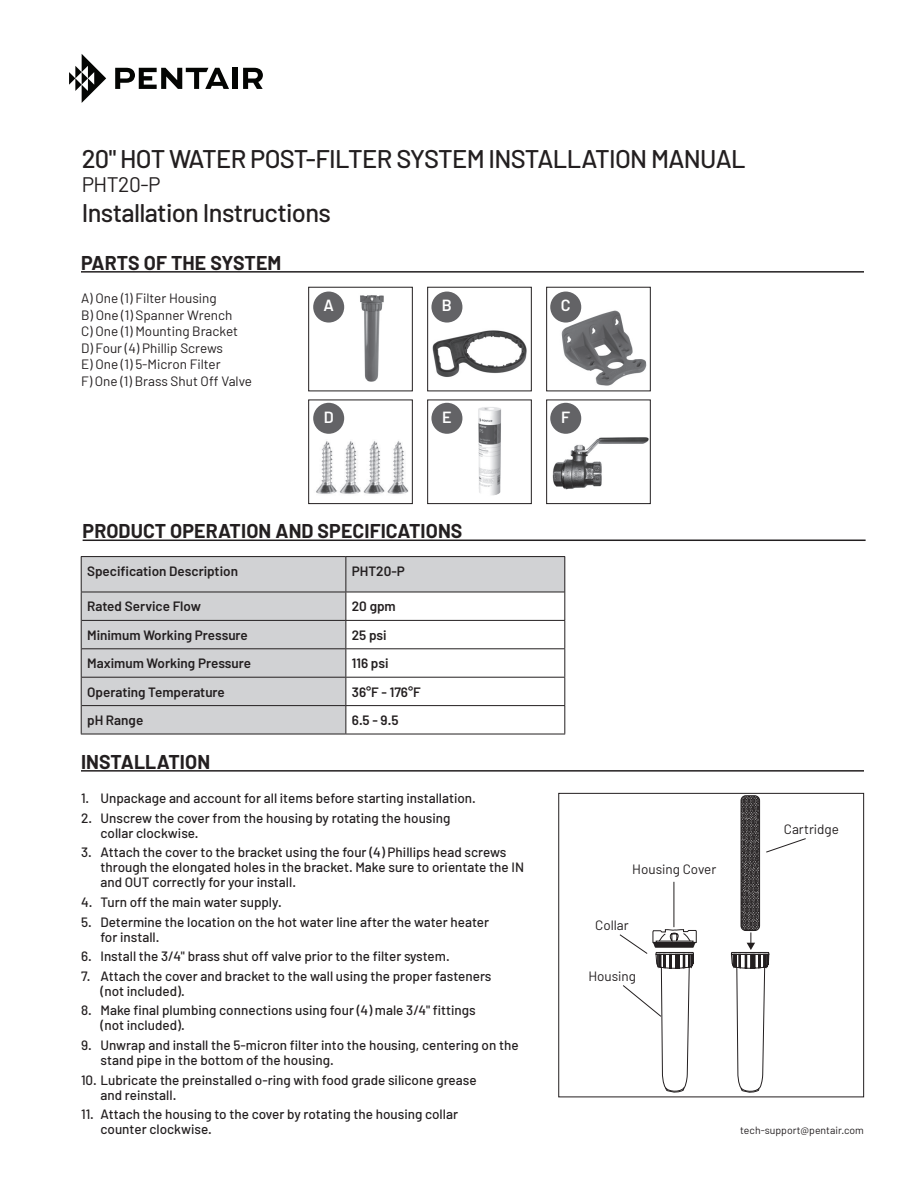
<style>
.page{position:relative;width:918px;height:1188px;background:#fff}
.page>*{position:absolute;margin:0;border:0;box-sizing:border-box;transform-origin:0 0}
.Masthead{font:500 25.5px "Barlow";letter-spacing:-.025em;color:#231f20}
.Masthead-2{font:21px "Barlow";letter-spacing:-.025em;color:#231f20}
.Headers{font:700 19.5px "Barlow";letter-spacing:.005em;color:#231f20}
.t1{font:600 16.2px "Barlow";color:#fff}
.t2{font:500 13.5px/15px "Barlow";color:#231f20}
.t3{font:13.5px/16.5px "Barlow";color:#231f20}
.t4{font:600 13.5px "Barlow";color:#231f20}
.Manual_Paragraph_Tex{font:10.5px "Barlow";color:#231f20}
</style>
<div class="page">
<hr style="left:81px;top:770px;width:783px;height:2px;background:#231f20">
<img style="left:339px;top:295px;width:45px;height:87px">
<div style="left:308px;top:287px;width:105px;height:104px;border:1px solid #231f20"></div>
<img style="left:316px;top:441px;width:93px;height:53px">
<div style="left:308px;top:400px;width:105px;height:104px;border:1px solid #231f20"></div>
<img style="left:432px;top:330px;width:95px;height:47px">
<div style="left:427px;top:287px;width:105px;height:104px;border:1px solid #231f20"></div>
<img style="left:478px;top:407px;width:23px;height:89px">
<div style="left:427px;top:400px;width:105px;height:104px;border:1px solid #231f20"></div>
<img style="left:561px;top:305px;width:86px;height:81px">
<div style="left:546px;top:287px;width:105px;height:104px;border:1px solid #231f20"></div>
<img style="left:552px;top:432px;width:97px;height:58px">
<div style="left:546px;top:400px;width:105px;height:104px;border:1px solid #231f20"></div>
<div style="left:313px;top:292px;width:31px;height:31px;background:#636366;border-radius:50%"></div>
<div style="left:313px;top:403px;width:31px;height:31px;background:#636366;border-radius:50%"></div>
<div style="left:431px;top:292px;width:31px;height:31px;background:#636366;border-radius:50%"></div>
<div style="left:431px;top:403px;width:31px;height:31px;background:#636366;border-radius:50%"></div>
<div style="left:550px;top:292px;width:31px;height:31px;background:#636366;border-radius:50%"></div>
<div style="left:550px;top:403px;width:31px;height:31px;background:#636366;border-radius:50%"></div>
<hr style="left:81px;top:271px;width:783px;height:2px;background:#231f20">
<hr style="left:83px;top:540px;width:783px;height:1px;background:#231f20">
<div style="left:81px;top:557px;width:265px;height:35px;background:#d1d2d4"></div>
<div style="left:346px;top:557px;width:219px;height:35px;background:#d1d2d4"></div>
<div style="left:81px;top:593px;width:265px;height:141px;background:#d1d2d4"></div>
<hr style="left:81px;top:734px;width:265px;height:1px;background:#231f20">
<hr style="left:346px;top:734px;width:219px;height:1px;background:#231f20">
<hr style="left:82px;top:620px;width:264px;height:1px;background:#231f20">
<hr style="left:346px;top:620px;width:219px;height:1px;background:#231f20">
<hr style="left:82px;top:648px;width:264px;height:1px;background:#231f20">
<hr style="left:346px;top:648px;width:219px;height:1px;background:#231f20">
<hr style="left:82px;top:677px;width:264px;height:1px;background:#231f20">
<hr style="left:346px;top:677px;width:219px;height:1px;background:#231f20">
<hr style="left:82px;top:705px;width:264px;height:1px;background:#231f20">
<hr style="left:346px;top:705px;width:219px;height:1px;background:#231f20">
<svg style="left:564px;top:592px;width:1px;height:142px"></svg>
<hr style="left:81px;top:556px;width:265px;height:1px;background:#231f20">
<hr style="left:81px;top:557px;width:1px;height:35px;background:#231f20">
<hr style="left:346px;top:556px;width:219px;height:1px;background:#231f20">
<hr style="left:345px;top:557px;width:1px;height:35px;background:#231f20">
<hr style="left:81px;top:592px;width:265px;height:1px;background:#231f20">
<hr style="left:346px;top:592px;width:218px;height:1px;background:#231f20">
<hr style="left:564px;top:557px;width:1px;height:35px;background:#231f20">
<svg style="left:69px;top:54px;width:37px;height:49px"></svg>
<svg style="left:115px;top:68px;width:114px;height:21px"></svg>
<div style="left:232px;top:68px;width:6px;height:21px;background:#040503"></div>
<svg style="left:243px;top:68px;width:20px;height:21px"></svg>
<div style="left:558px;top:793px;width:306px;height:304px;border:1px solid #231f20"></div>
<svg style="left:731px;top:796px;width:76px;height:301px"></svg>
<hr style="left:674px;top:882px;width:1px;height:45px;background:#231f20">
<svg style="left:619px;top:929px;width:78px;height:168px"></svg>
<p class="Masthead" style="left:82px;top:143px;width:665px">20" HOT WATER POST-FILTER SYSTEM INSTALLATION MANUAL</p>
<p class="Masthead-2" style="left:82px;top:171px;width:80px">PHT20-P</p>
<p class="Masthead" style="left:82px;top:197px;width:251px">Installation Instructions</p>
<p class="Headers" style="left:81px;top:251px;width:202px">PARTS OF THE SYSTEM</p>
<p class="t3" style="left:81px;top:290px;width:173px">A) One (1) Filter Housing<br>B) One (1) Spanner Wrench<br>C) One (1) Mounting Bracket<br>D) Four (4) Phillip Screws<br>E) One (1) 5-Micron Filter<br>F) One (1) Brass Shut Off Valve</p>
<p class="t1" style="left:323px;top:295px;width:12px">A</p>
<p class="t1" style="left:324px;top:407px;width:11px">D</p>
<p class="t1" style="left:442px;top:295px;width:12px">B</p>
<p class="t1" style="left:442px;top:407px;width:11px">E</p>
<p class="t1" style="left:561px;top:295px;width:11px">C</p>
<p class="t1" style="left:561px;top:407px;width:11px">F</p>
<p class="Headers" style="left:83px;top:519px;width:381px">PRODUCT OPERATION AND SPECIFICATIONS</p>
<p class="t4" style="left:87px;top:563px;width:152px">Specification Description</p>
<p class="t4" style="left:352px;top:563px;width:55px">PHT20-P</p>
<p class="t4" style="left:87px;top:598px;width:115px">Rated Service Flow</p>
<p class="t4" style="left:352px;top:598px;width:45px">20 gpm</p>
<p class="t4" style="left:87px;top:627px;width:162px">Minimum Working Pressure</p>
<p class="t4" style="left:352px;top:627px;width:36px">25 psi</p>
<p class="t4" style="left:87px;top:655px;width:165px">Maximum Working Pressure</p>
<p class="t4" style="left:352px;top:655px;width:38px">116 psi</p>
<p class="t4" style="left:87px;top:683px;width:139px">Operating Temperature</p>
<p class="t4" style="left:352px;top:683px;width:70px">36°F - 176°F</p>
<p class="t4" style="left:87px;top:712px;width:58px">pH Range</p>
<p class="t4" style="left:352px;top:712px;width:48px">6.5 - 9.5</p>
<p class="Headers" style="left:81px;top:750px;width:131px">INSTALLATION</p>
<p class="t2" style="left:81px;top:791px;width:396px">1. Unpackage and account for all items before starting installation.</p>
<p class="t2" style="left:100px;top:810px;width:352px;text-indent:-19px">2. Unscrew the cover from the housing by rotating the housing collar clockwise.</p>
<p class="t2" style="left:100px;top:845px;width:425px;text-indent:-19px">3. Attach the cover to the bracket using the four (4) Phillips head screws through the elongated holes in the bracket. Make sure to orientate the IN and OUT correctly for your install.</p>
<p class="t2" style="left:81px;top:894px;width:202px">4. Turn off the main water supply.</p>
<p class="t2" style="left:100px;top:914px;width:390px;text-indent:-19px">5. Determine the location on the hot water line after the water heater for install.</p>
<p class="t2" style="left:81px;top:949px;width:370px">6. Install the 3/4" brass shut off valve prior to the filter system.</p>
<p class="t2" style="left:100px;top:968px;width:393px;text-indent:-19px">7. Attach the cover and bracket to the wall using the proper fasteners (not included).</p>
<p class="t2" style="left:100px;top:1003px;width:377px;text-indent:-19px">8. Make final plumbing connections using four (4) male 3/4" fittings (not included).</p>
<p class="t2" style="left:100px;top:1037px;width:420px;text-indent:-19px">9. Unwrap and install the 5-micron filter into the housing, centering on the stand pipe in the bottom of the housing.</p>
<p class="t2" style="left:100px;top:1072px;width:378px;text-indent:-19px">10. Lubricate the preinstalled o-ring with food grade silicone grease and reinstall.</p>
<p class="t2" style="left:100px;top:1107px;width:359px;text-indent:-19px">11. Attach the housing to the cover by rotating the housing collar counter clockwise.</p>
<p class="t3" style="left:632px;top:861px;width:86px">Housing Cover</p>
<p class="t3" style="left:595px;top:917px;width:35px">Collar</p>
<p class="t3" style="left:588px;top:968px;width:49px">Housing</p>
<p class="t3" style="left:784px;top:821px;width:56px">Cartridge</p>
<p class="Manual_Paragraph_Tex" style="left:740px;top:1123px;width:125px">tech-support@pentair.com</p>
</div>
